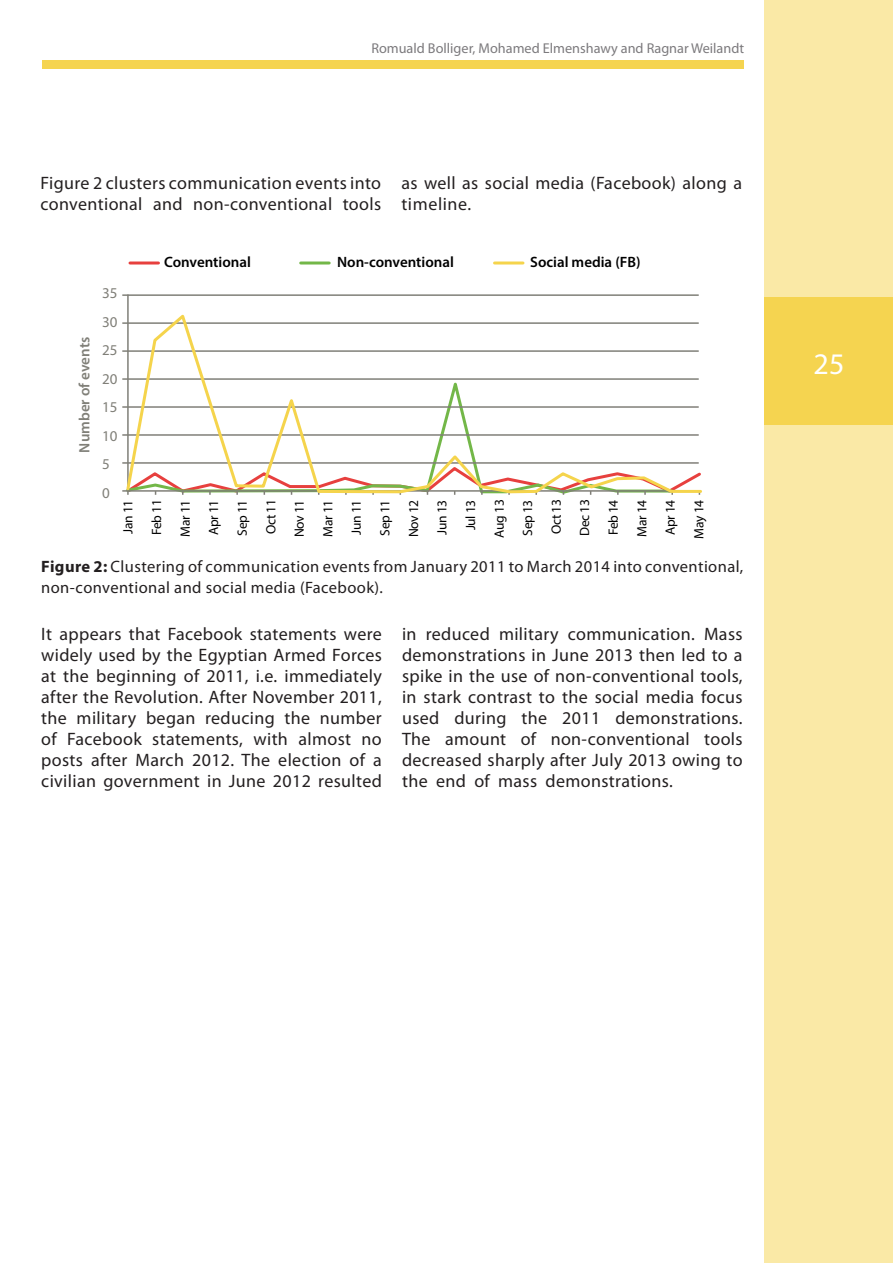
<style>
.page{position:relative;width:893px;height:1263px;background:#fff}
.page>*{position:absolute;margin:0;border:0;box-sizing:border-box;transform-origin:0 0}
.t1{font:30px "Myriad Pro";color:#fff}
.t2{font:18px/21px "Myriad Pro";letter-spacing:.02em;color:#231f20}
.t3{font:16.5px/21px "Myriad Pro";letter-spacing:.025em;color:#231f20}
.t4{font:600 15px "Myriad Pro";color:#000}
.t5{font:15px/28.5px "Myriad Pro";color:#807f78}
.t6{font:600 15px "Myriad Pro";color:#807f78}
.t7{font:14.25px "Myriad Pro";color:#7c7a7d}
.t8{font:13.5px/28.5px "Myriad Pro";letter-spacing:-.025em;color:#000;text-align:center}
.s1{font-weight:700}
</style>
<div class="page">
<div style="left:765px;top:0;width:128px;height:1263px;background:#fae9a6"></div>
<div style="left:43px;top:61px;width:701px;height:8px;background:#f5d450"></div>
<div style="left:765px;top:298px;width:128px;height:127px;background:#f5d450"></div>
<hr style="left:127px;top:294px;width:2px;height:201px;background:#807f78">
<hr style="left:122px;top:294px;width:577px;height:2px;background:#807f78">
<hr style="left:122px;top:322px;width:577px;height:2px;background:#807f78">
<hr style="left:122px;top:350px;width:577px;height:2px;background:#807f78">
<hr style="left:122px;top:378px;width:577px;height:2px;background:#807f78">
<hr style="left:122px;top:406px;width:577px;height:2px;background:#807f78">
<hr style="left:122px;top:434px;width:577px;height:2px;background:#807f78">
<hr style="left:122px;top:462px;width:577px;height:2px;background:#807f78">
<hr style="left:122px;top:490px;width:577px;height:2px;background:#807f78">
<hr style="left:130px;top:261px;width:28px;height:3px;background:#e7403e">
<hr style="left:301px;top:261px;width:28px;height:3px;background:#73b748">
<hr style="left:494px;top:261px;width:29px;height:3px;background:#f5d44c">
<svg style="left:124px;top:311px;width:578px;height:184px"></svg>
<p class="t7" style="left:371px;top:39px;width:374px">Romuald Bolliger, Mohamed Elmenshawy and Ragnar Weilandt</p>
<p class="t2" style="left:41px;top:172px;width:342px">Figure 2 clusters communication events into conventional and non-conventional tools</p>
<p class="t2" style="left:401px;top:172px;width:342px">as well as social media (Facebook) along a timeline.</p>
<p class="t4" style="left:164px;top:253px;width:88px">Conventional</p>
<p class="t4" style="left:337px;top:253px;width:118px">Non-conventional</p>
<p class="t4" style="left:530px;top:253px;width:112px">Social media (FB)</p>
<p class="t5" style="left:102px;top:279px;width:17px">35<br>30<br>25<br>20<br>15<br>10<br>5<br>0</p>
<p class="t6" style="left:75px;top:452px;width:117px;rotate:-90deg">Number of events</p>
<p class="t8" style="left:114px;top:539px;width:41px;rotate:-90deg">Jan 11<br>Feb 11<br>Mar 11<br>Apr 11<br>Sep 11<br>Oct 11<br>Nov 11<br>Mar 11<br>Jun 11<br>Sep 11<br>Nov 12<br>Jun 13<br>Jul 13<br>Aug 13<br>Sep 13<br>Oct 13<br>Dec 13<br>Feb 14<br>Mar 14<br>Apr 14<br>May 14</p>
<p class="t3" style="left:41px;top:555px;width:703px"><span class="s1">Figure 2:</span> Clustering of communication events from January 2011 to March 2014 into conventional, non-conventional and social media (Facebook).</p>
<p class="t2" style="left:402px;top:623px;width:342px;text-align:justify">in reduced military communication. Mass demonstrations in June 2013 then led to a spike in the use of non-conventional tools, in stark contrast to the social media focus used during the 2011 demonstrations.<br>The amount of non-conventional tools decreased sharply after July 2013 owing to the end of mass demonstrations.</p>
<p class="t2" style="left:41px;top:623px;width:342px;text-align:justify">It appears that Facebook statements were widely used by the Egyptian Armed Forces at the beginning of 2011, i.e. immediately after the Revolution. After November 2011, the military began reducing the number of Facebook statements, with almost no posts after March 2012. The election of a civilian government in June 2012 resulted</p>
<h1 class="t1" style="left:814px;top:345px;width:32px">25</h1>
</div>
